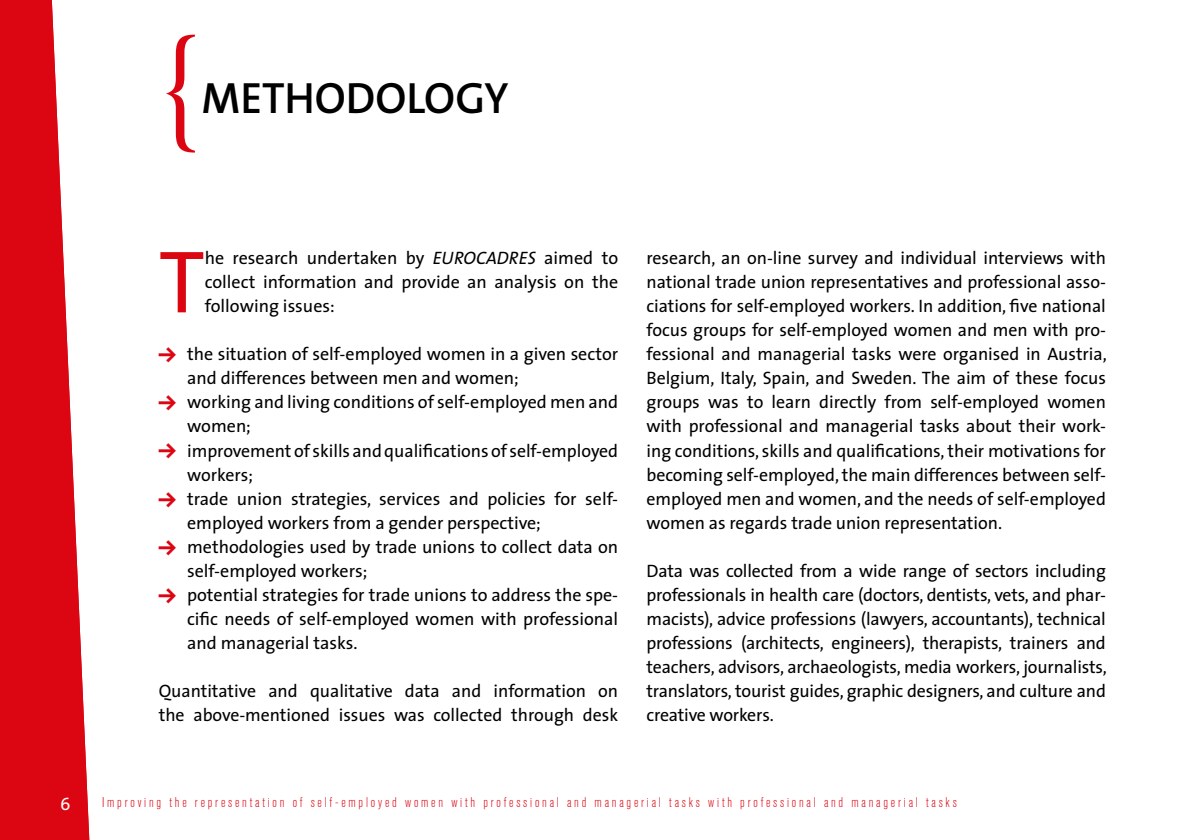
<style>
.page{position:relative;width:1191px;height:840px;background:#fff}
.page>*{position:absolute;margin:0;border:0;box-sizing:border-box;transform-origin:0 0}
.t1{font:130px "Sabon";color:#dc0613}
.t2{font:89.2px "The Sans";color:#dc0613}
.t3{font:44px "The Sans Semi Bold Caps";color:#000}
.t4{font:18px/24px "The Sans";color:#000;text-align:justify}
.t5{font:18px "The Sans Caps";color:#fff}
.t6{font:300 condensed 14px "Akzidenz Grotesk BQ";letter-spacing:.2em;color:#dc0613}
.s1{font-style:italic}
.s2{font-family:"The Sans Black Expert";color:#dc0613}
</style>
<div class="page">
<svg style="left:0;top:0;width:89px;height:839px;fill:#dc0613"></svg>
<h1 class="t1" style="left:159px;top:5px;width:45px">{</h1>
<h3 class="t3" style="left:201px;top:69px;width:309px">METHODOLOGY</h3>
<p class="t5" style="left:60px;top:791px;width:12px">6</p>
<p class="t4" style="left:205px;top:246px;width:415px;text-indent:271px"><span class="s1">CADRES</span> aimed to collect information and provide an analysis on the following issues:</p>
<p class="t4" style="left:159px;top:342px;width:461px"><span class="s2">Y</span> the situation of self-employed women in a given sector</p>
<p class="t4" style="left:187px;top:366px;width:333px">and differences between men and women;</p>
<p class="t4" style="left:159px;top:390px;width:461px"><span class="s2">Y</span> working and living conditions of self-employed men and</p>
<p class="t4" style="left:187px;top:414px;width:65px">women;</p>
<p class="t4" style="left:159px;top:438px;width:461px"><span class="s2">Y</span> improvement of skills and qualifications of self-employed</p>
<p class="t4" style="left:187px;top:462px;width:67px">workers;</p>
<p class="t4" style="left:159px;top:486px;width:461px"><span class="s2">Y</span> trade union strategies, services and policies for self-</p>
<p class="t4" style="left:187px;top:510px;width:355px">employed workers from a gender perspective;</p>
<p class="t4" style="left:159px;top:534px;width:461px"><span class="s2">Y</span> methodologies used by trade unions to collect data on</p>
<p class="t4" style="left:187px;top:558px;width:182px">self-employed workers;</p>
<p class="t4" style="left:159px;top:582px;width:461px"><span class="s2">Y</span> potential strategies for trade unions to address the spe-</p>
<p class="t4" style="left:187px;top:606px;width:432px">cific needs of self-employed women with professional</p>
<p class="t4" style="left:187px;top:630px;width:172px">and managerial tasks.</p>
<p class="t4" style="left:159px;top:678px;width:461px">Quantitative and qualitative data and information on the above-mentioned issues was collected through desk</p>
<h2 class="t2" style="left:159px;top:225px;width:47px">T</h2>
<p class="t4" style="left:205px;top:246px;width:249px">he research undertaken by <span class="s1">EURO</span></p>
<p class="t4" style="left:646px;top:246px;width:462px">research, an on-line survey and individual interviews with national trade union representatives and professional asso&shy;ciations for self-employed workers. In addition, five national focus groups for self-employed women and men with pro&shy;fessional and managerial tasks were organised in Austria, Belgium, Italy, Spain, and Sweden. The aim of these focus groups was to learn directly from self-employed women with professional and managerial tasks about their work&shy;ing conditions, skills and qualifications, their motivations for becoming self-employed, the main differences between self&shy;employed men and women, and the needs of self-employed women as regards trade union representation.</p>
<p class="t4" style="left:646px;top:558px;width:462px">Data was collected from a wide range of sectors including professionals in health care (doctors, dentists, vets, and phar&shy;macists), advice professions (lawyers, accountants), technical professions (architects, engineers), therapists, trainers and teachers, advisors, archaeologists, media workers, journalists, translators, tourist guides, graphic designers, and culture and creative workers.</p>
<p class="t6" style="left:102px;top:793px;width:856px">Improving the representation of self-employed women with professional and managerial tasks with professional and managerial tasks</p>
</div>
